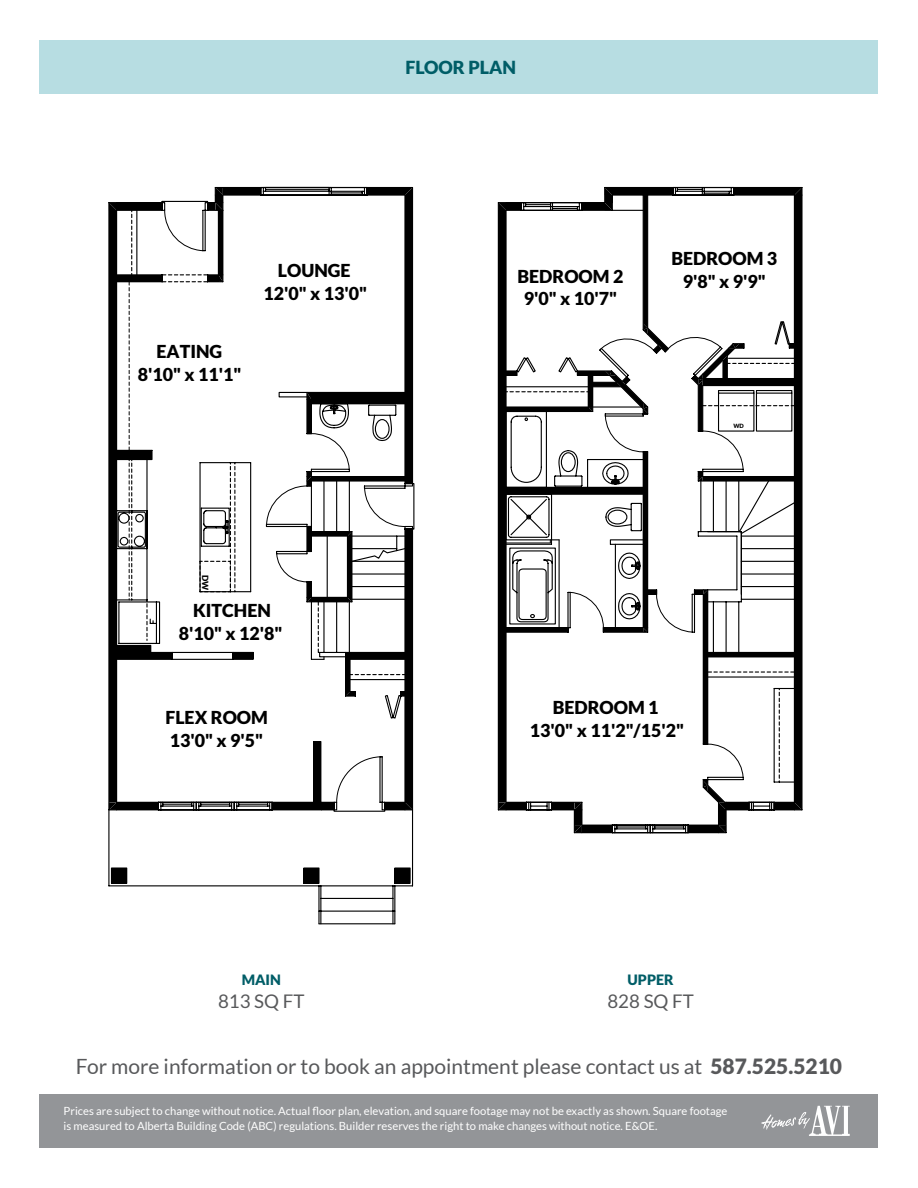
<style>
.page{position:relative;width:918px;height:1188px;background:#fff}
.page>*{position:absolute;margin:0;border:0;box-sizing:border-box;transform-origin:0 0}
.t1{font:21px "Lato";color:#58595b}
.t2{font:18.75px "Lato";color:#58595b}
.t3{font:900 18px "Lato";color:#005d67}
.t4{font:900 17.85px/22.6px "Lato";color:#000;text-align:center}
.t5{font:900 14.25px "Lato";color:#005d67}
.t6{font:11.25px "Lato";color:#fff}
.t7{font:900 8.55px "Lato";color:#000}
.t8{font:900 5.85px "Lato";color:#000}
.s1{font-weight:900}
</style>
<div class="page">
<div style="left:40px;top:1094px;width:838px;height:54px;background:#939598"></div>
<svg style="left:761px;top:1106px;width:89px;height:30px"></svg>
<div style="left:40px;top:40px;width:838px;height:54px;background:#b7dde2"></div>
<svg style="left:108px;top:200px;width:306px;height:725px"></svg>
<svg style="left:109px;top:187px;width:304px;height:624px"></svg>
<hr style="left:319px;top:923px;width:76px;height:1px;background:#000">
<div style="left:498px;top:210px;width:8px;height:592px;background:#000"></div>
<div style="left:794px;top:195px;width:8px;height:607px;background:#000"></div>
<hr style="left:801px;top:195px;width:2px;height:615px;background:#000">
<svg style="left:498px;top:783px;width:304px;height:51px"></svg>
<svg style="left:509px;top:783px;width:284px;height:21px"></svg>
<svg style="left:506px;top:545px;width:288px;height:238px"></svg>
<svg style="left:498px;top:186px;width:305px;height:359px"></svg>
<p class="t3" style="left:405px;top:57px;width:112px">FLOOR PLAN</p>
<h3 class="t4" style="left:138px;top:340px;width:105px">EATING<br>8'10" x 11'1"</h3>
<h3 class="t4" style="left:263px;top:259px;width:105px">LOUNGE<br>12'0" x 13'0"</h3>
<p class="t7" style="left:210px;top:575px;width:17px;rotate:90deg">DW</p>
<h3 class="t4" style="left:179px;top:599px;width:105px">KITCHEN<br>8'10" x 12'8"</h3>
<h3 class="t4" style="left:165px;top:706px;width:104px;text-align:left">FLEX ROOM<br>13'0" x 9'5"</h3>
<h3 class="t4" style="left:518px;top:264px;width:107px">BEDROOM 2<br>9'0" x 10'7"</h3>
<h3 class="t4" style="left:671px;top:247px;width:107px">BEDROOM 3<br>9'8" x 9'9"</h3>
<p class="t8" style="left:733px;top:422px;width:12px">WD</p>
<h3 class="t4" style="left:530px;top:696px;width:156px">BEDROOM 1<br>13'0" x 11'2"/15'2"</h3>
<p class="t5" style="left:242px;top:972px;width:41px">MAIN</p>
<p class="t2" style="left:218px;top:990px;width:88px">813 SQ FT</p>
<p class="t5" style="left:628px;top:972px;width:48px">UPPER</p>
<p class="t2" style="left:607px;top:990px;width:88px">828 SQ FT</p>
<p class="t1" style="left:76px;top:1055px;width:768px">For more information or to book an appointment please contact us at <span class="s1">587.525.5210</span></p>
<p class="t6" style="left:64px;top:1104px;width:665px">Prices are subject to change without notice. Actual floor plan, elevation, and square footage may not be exactly as shown. Square footage</p>
<p class="t6" style="left:64px;top:1120px;width:595px">is measured to Alberta Building Code (ABC) regulations. Builder reserves the right to make changes without notice. E&amp;OE.</p>
</div>
